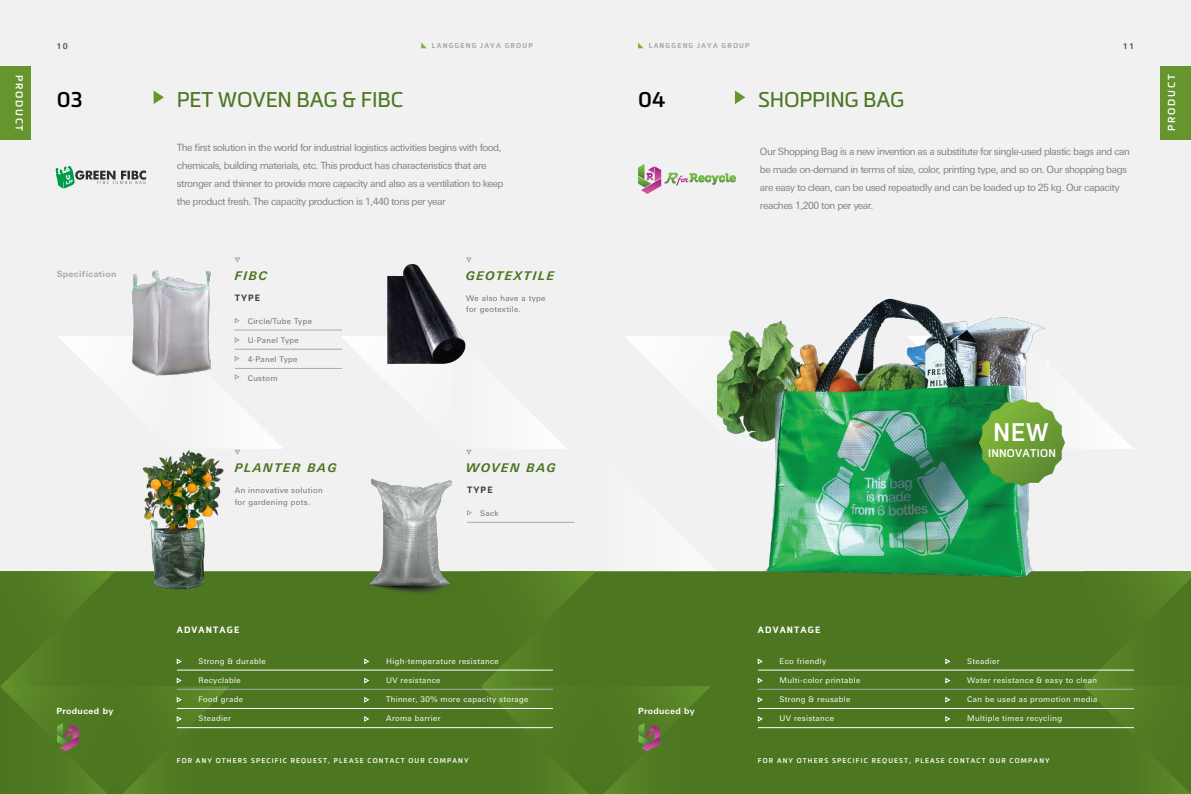
<style>
.page{position:relative;width:1191px;height:794px;background:#f1f1f2}
.page>*{position:absolute;margin:0;border:0;box-sizing:border-box;transform-origin:0 0}
.t1{font:600 25px "Metronic Pro";color:#fff}
.t2{font:21px "Metronic Pro";letter-spacing:-.01em;color:#4c7620}
.t3{font:600 21px "Metronic Pro";color:#000}
.t4{font:italic 700 12px "Univers Next W1 G";letter-spacing:.12em;color:#4c7620}
.t5{font:600 11px "Metronic Pro";letter-spacing:.02em;color:#fff}
.t6{font:10px/18px "Univers Next W1 G";letter-spacing:-.05em;color:#808285}
.t7{font:600 10px "Metronic Pro";letter-spacing:.18em;color:#fff}
.t8{font:700 9px "Metronic Pro";letter-spacing:.12em;color:#fff}
.t9{font:700 9px "Metronic Pro";letter-spacing:.12em;color:#414042}
.t10{font:700 8.5px "Univers Next W1 G";letter-spacing:.045em;color:#fff}
.t11{font:700 8.5px "Univers Next W1 G";letter-spacing:.045em;color:#a7a9ac}
.t12{font:700 8px "Univers Next W1 G";color:#58595b}
.t13{font:7.8px "Univers Next W1 G";letter-spacing:.045em;color:#fff}
.t14{font:7.8px/11.6px "Univers Next W1 G";letter-spacing:.045em;color:#6d6e71}
.t15{font:700 7px "Metronic Pro";letter-spacing:.16em;color:#a7a9ac}
.t16{font:600 6.8px "Metronic Pro";letter-spacing:.165em;color:#fff}
</style>
<div class="page">
<div style="left:230px;top:571px;width:853px;height:223px;background:#4c7620"></div>
<svg style="left:421px;top:43px;width:6px;height:5px"></svg>
<svg style="left:638px;top:43px;width:6px;height:5px"></svg>
<div style="left:0;top:66px;width:30px;height:74px;background:#66952e"></div>
<div style="left:1161px;top:66px;width:30px;height:74px;background:#66952e"></div>
<img style="left:764px;top:298px;width:301px;height:306px">
<svg style="left:1083px;top:571px;width:108px;height:223px;background:#507a22"></svg>
<img style="left:142px;top:455px;width:82px;height:116px">
<svg style="left:154px;top:91px;width:10px;height:13px"></svg>
<svg style="left:735px;top:91px;width:10px;height:13px"></svg>
<svg style="left:55px;top:166px;width:91px;height:23px"></svg>
<hr style="left:758px;top:669px;width:376px;height:1px;background:#fff">
<hr style="left:758px;top:689px;width:376px;height:1px;background:#a7a9ac">
<hr style="left:758px;top:708px;width:376px;height:1px;background:#fff">
<hr style="left:758px;top:727px;width:376px;height:1px;background:#fff">
<svg style="left:945px;top:658px;width:5px;height:6px"></svg>
<svg style="left:945px;top:677px;width:5px;height:7px"></svg>
<svg style="left:945px;top:696px;width:5px;height:7px"></svg>
<svg style="left:945px;top:715px;width:5px;height:7px"></svg>
<hr style="left:177px;top:669px;width:376px;height:1px;background:#fff">
<hr style="left:177px;top:689px;width:376px;height:1px;background:#a7a9ac">
<hr style="left:177px;top:708px;width:376px;height:1px;background:#fff">
<hr style="left:177px;top:727px;width:376px;height:1px;background:#fff">
<hr style="left:235px;top:330px;width:107px;height:1px;background:#a7a9ac">
<hr style="left:235px;top:349px;width:107px;height:1px;background:#a7a9ac">
<hr style="left:235px;top:368px;width:107px;height:1px;background:#a7a9ac">
<svg style="left:234px;top:257px;width:6px;height:5px"></svg>
<svg style="left:466px;top:257px;width:6px;height:5px"></svg>
<svg style="left:0;top:571px;width:230px;height:223px;background:#507924"></svg>
<img style="left:907px;top:336px;width:225px;height:150px">
<svg style="left:234px;top:318px;width:6px;height:5px"></svg>
<svg style="left:341px;top:329px;width:520px;height:465px"></svg>
<svg style="left:58px;top:336px;width:226px;height:119px"></svg>
<img style="left:115px;top:270px;width:112px;height:123px">
<img style="left:368px;top:260px;width:101px;height:118px">
<svg style="left:638px;top:164px;width:98px;height:30px"></svg>
<p class="t12" style="left:57px;top:41px;width:13px">10</p>
<p class="t15" style="left:432px;top:41px;width:102px">LANGGENG JAYA GROUP</p>
<p class="t15" style="left:649px;top:41px;width:102px">LANGGENG JAYA GROUP</p>
<p class="t12" style="left:1123px;top:41px;width:13px">11</p>
<p class="t7" style="left:26px;top:75px;width:58px;rotate:90deg">PRODUCT</p>
<p class="t7" style="left:1165px;top:131px;width:58px;rotate:-90deg">PRODUCT</p>
<h2 class="t3" style="left:57px;top:86px;width:28px">03</h2>
<h2 class="t2" style="left:177px;top:84px;width:228px">PET WOVEN BAG &amp; FIBC</h2>
<p class="t6" style="left:177px;top:139px;width:328px">The first solution in the world for industrial logistics activities begins with food, chemicals, building materials, etc. This product has characteristics that are stronger and thinner to provide more capacity and also as a ventilation to keep the product fresh. The capacity production is 1,440 tons per year</p>
<h2 class="t3" style="left:638px;top:86px;width:29px">04</h2>
<h2 class="t2" style="left:758px;top:84px;width:148px">SHOPPING BAG</h2>
<p class="t6" style="left:760px;top:142px;width:372px">Our Shopping Bag is a new invention as a substitute for single-used plastic bags and can be made on-demand in terms of size, color, printing type, and so on. Our shopping bags are easy to clean, can be used repeatedly and can be loaded up to 25 kg. Our capacity reaches 1,200 ton per year.</p>
<p class="t11" style="left:57px;top:269px;width:61px">Specification</p>
<p class="t4" style="left:235px;top:268px;width:34px">FIBC</p>
<p class="t9" style="left:235px;top:292px;width:27px">TYPE</p>
<p class="t14" style="left:248px;top:315px;width:66px">Circle/Tube Type</p>
<p class="t14" style="left:248px;top:334px;width:53px">U-Panel Type</p>
<p class="t14" style="left:248px;top:353px;width:51px">4-Panel Type</p>
<p class="t14" style="left:248px;top:372px;width:31px">Custom</p>
<p class="t4" style="left:235px;top:460px;width:103px">PLANTER BAG</p>
<p class="t14" style="left:235px;top:484px;width:89px">An innovative solution for gardening pots.</p>
<p class="t8" style="left:177px;top:623px;width:64px">ADVANTAGE</p>
<p class="t4" style="left:466px;top:268px;width:90px">GEOTEXTILE</p>
<p class="t14" style="left:466px;top:292px;width:81px">We also have a type for geotextile.</p>
<p class="t4" style="left:466px;top:460px;width:91px">WOVEN BAG</p>
<p class="t9" style="left:467px;top:484px;width:27px">TYPE</p>
<p class="t14" style="left:480px;top:507px;width:20px">Sack</p>
<p class="t13" style="left:198px;top:656px;width:69px">Strong &amp; durable</p>
<p class="t13" style="left:198px;top:675px;width:44px">Recyclable</p>
<p class="t13" style="left:198px;top:694px;width:46px">Food grade</p>
<p class="t13" style="left:198px;top:713px;width:34px">Steadier</p>
<p class="t13" style="left:386px;top:656px;width:114px">High-temperature resistance</p>
<p class="t13" style="left:386px;top:675px;width:56px">UV resistance</p>
<p class="t13" style="left:386px;top:694px;width:144px">Thinner, 30% more capacity storage</p>
<p class="t13" style="left:386px;top:713px;width:56px">Aroma barrier</p>
<p class="t10" style="left:56px;top:705px;width:58px">Produced by</p>
<p class="t10" style="left:638px;top:705px;width:58px">Produced by</p>
<p class="t8" style="left:758px;top:623px;width:64px">ADVANTAGE</p>
<p class="t13" style="left:779px;top:656px;width:48px">Eco friendly</p>
<p class="t13" style="left:779px;top:675px;width:82px">Multi-color printable</p>
<p class="t13" style="left:779px;top:694px;width:72px">Strong &amp; reusable</p>
<p class="t13" style="left:779px;top:713px;width:56px">UV resistance</p>
<h1 class="t1" style="left:993px;top:417px;width:57px">NEW</h1>
<p class="t5" style="left:988px;top:446px;width:69px">INNOVATION</p>
<p class="t13" style="left:967px;top:656px;width:34px">Steadier</p>
<p class="t13" style="left:967px;top:675px;width:131px">Water resistance &amp; easy to clean</p>
<p class="t13" style="left:967px;top:694px;width:132px">Can be used as promotion media</p>
<p class="t13" style="left:967px;top:713px;width:96px">Multiple times recycling</p>
<p class="t16" style="left:177px;top:756px;width:293px">FOR ANY OTHERS SPECIFIC REQUEST, PLEASE CONTACT OUR COMPANY</p>
<p class="t16" style="left:758px;top:756px;width:293px">FOR ANY OTHERS SPECIFIC REQUEST, PLEASE CONTACT OUR COMPANY</p>
</div>
